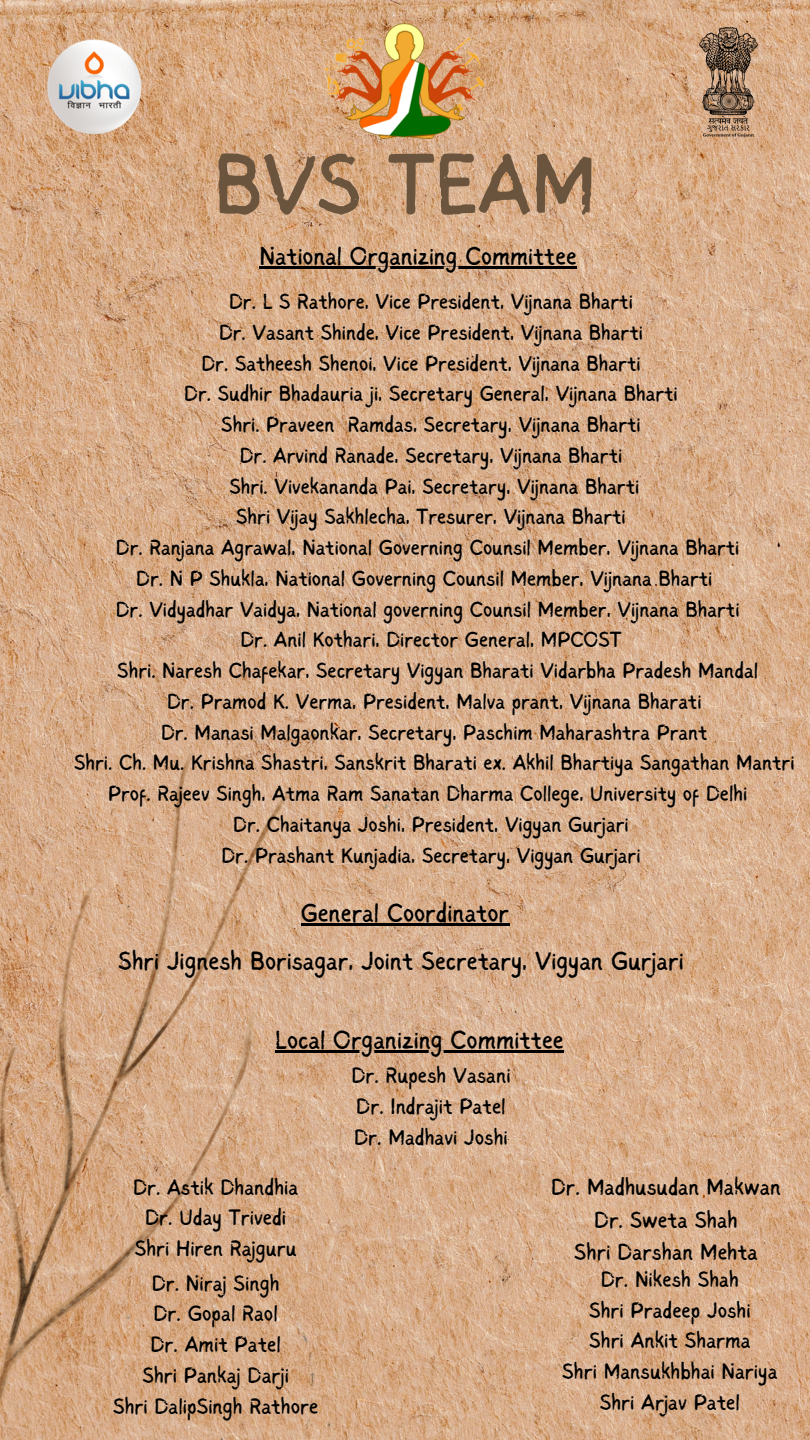
<style>
.page{position:relative;width:810px;height:1440px;background:#fff}
.page>*{position:absolute;margin:0;border:0;box-sizing:border-box;transform-origin:0 0}
.t1{font:87.3px "Sigher";color:#6b543d}
.t2{font:26.4px "Sigher";color:#000}
.t3{font:26px "Sigher";color:#000}
.t4{font:23.4px "Sigher";color:#000}
.t5{font:22.4px "Sigher";color:#000}
.t6{font:22px "Sigher";color:#000}
</style>
<div class="page">
<img style="left:0;top:0;width:810px;height:1440px">
<img style="left:0;top:720px;width:543px;height:720px">
<img style="left:325px;top:24px;width:160px;height:114px">
<img style="left:655px;top:27px;width:148px;height:112px">
<img style="left:45px;top:36px;width:104px;height:103px">
<hr style="left:259px;top:267px;width:318px;height:2px;background:#000">
<hr style="left:301px;top:924px;width:208px;height:2px;background:#000">
<hr style="left:275px;top:1050px;width:289px;height:3px;background:#000">
<p class="t1" style="left:214px;top:149px;width:384px">BVS TEAM</p>
<p class="t3" style="left:259px;top:246px;width:319px">National Organizing Committee</p>
<p class="t6" style="left:229px;top:293px;width:405px">Dr. L S Rathore, Vice President, Vijnana Bharti</p>
<p class="t6" style="left:219px;top:323px;width:425px">Dr. Vasant Shinde, Vice President, Vijnana Bharti</p>
<p class="t6" style="left:201px;top:354px;width:441px">Dr. Satheesh Shenoi, Vice President, Vijnana Bharti</p>
<p class="t6" style="left:184px;top:385px;width:495px">Dr. Sudhir Bhadauria ji, Secretary General, Vijnana Bharti</p>
<p class="t6" style="left:221px;top:416px;width:421px">Shri. Praveen Ramdas, Secretary, Vijnana Bharti</p>
<p class="t6" style="left:240px;top:446px;width:384px">Dr. Arvind Ranade, Secretary, Vijnana Bharti</p>
<p class="t6" style="left:229px;top:477px;width:411px">Shri. Vivekananda Pai, Secretary, Vijnana Bharti</p>
<p class="t6" style="left:236px;top:508px;width:391px">Shri Vijay Sakhlecha, Tresurer, Vijnana Bharti</p>
<p class="t6" style="left:116px;top:539px;width:625px">Dr. Ranjana Agrawal, National Governing Counsil Member, Vijnana Bharti</p>
<p class="t6" style="left:136px;top:569px;width:578px">Dr. N P Shukla, National Governing Counsil Member, Vijnana Bharti</p>
<p class="t6" style="left:116px;top:600px;width:625px">Dr. Vidyadhar Vaidya, National governing Counsil Member, Vijnana Bharti</p>
<p class="t6" style="left:240px;top:631px;width:383px">Dr. Anil Kothari, Director General, MPCOST</p>
<p class="t6" style="left:117px;top:662px;width:642px">Shri. Naresh Chafekar, Secretary Vigyan Bharati Vidarbha Pradesh Mandal</p>
<p class="t6" style="left:167px;top:692px;width:536px">Dr. Pramod K. Verma, President, Malva prant, Vijnana Bharati</p>
<p class="t6" style="left:161px;top:723px;width:548px">Dr. Manasi Malgaonkar, Secretary, Paschim Maharashtra Prant</p>
<p class="t6" style="left:74px;top:754px;width:722px">Shri. Ch. Mu. Krishna Shastri, Sanskrit Bharati ex. Akhil Bhartiya Sangathan Mantri</p>
<p class="t6" style="left:108px;top:785px;width:641px">Prof. Rajeev Singh, Atma Ram Sanatan Dharma College, University of Delhi</p>
<p class="t6" style="left:233px;top:815px;width:397px">Dr. Chaitanya Joshi, President, Vigyan Gurjari</p>
<p class="t6" style="left:221px;top:846px;width:421px">Dr. Prashant Kunjadia, Secretary, Vigyan Gurjari</p>
<p class="t2" style="left:301px;top:902px;width:210px">General Coordinator</p>
<p class="t2" style="left:118px;top:950px;width:567px">Shri Jignesh Borisagar, Joint Secretary, Vigyan Gurjari</p>
<p class="t2" style="left:275px;top:1029px;width:290px">Local Organizing Committee</p>
<p class="t5" style="left:133px;top:1178px;width:167px">Dr. Astik Dhandhia</p>
<p class="t5" style="left:145px;top:1209px;width:142px">Dr. Uday Trivedi</p>
<p class="t5" style="left:135px;top:1239px;width:164px">Shri Hiren Rajguru</p>
<p class="t5" style="left:152px;top:1274px;width:129px">Dr. Niraj Singh</p>
<p class="t5" style="left:154px;top:1304px;width:126px">Dr. Gopal Raol</p>
<p class="t5" style="left:151px;top:1335px;width:132px">Dr. Amit Patel</p>
<p class="t5" style="left:142px;top:1366px;width:148px">Shri Pankaj Darji</p>
<p class="t5" style="left:113px;top:1397px;width:207px">Shri DalipSingh Rathore</p>
<p class="t5" style="left:351px;top:1067px;width:161px">Dr. Rupesh Vasani</p>
<p class="t5" style="left:356px;top:1097px;width:151px">Dr. Indrajit Patel</p>
<p class="t5" style="left:354px;top:1128px;width:155px">Dr. Madhavi Joshi</p>
<p class="t4" style="left:551px;top:1178px;width:231px">Dr. Madhusudan Makwan</p>
<p class="t4" style="left:594px;top:1210px;width:145px">Dr. Sweta Shah</p>
<p class="t4" style="left:574px;top:1242px;width:185px">Shri Darshan Mehta</p>
<p class="t5" style="left:601px;top:1270px;width:140px">Dr. Nikesh Shah</p>
<p class="t5" style="left:589px;top:1301px;width:163px">Shri Pradeep Joshi</p>
<p class="t5" style="left:589px;top:1331px;width:163px">Shri Ankit Sharma</p>
<p class="t5" style="left:562px;top:1362px;width:217px">Shri Mansukhbhai Nariya</p>
<p class="t5" style="left:600px;top:1393px;width:142px">Shri Arjav Patel</p>
</div>
